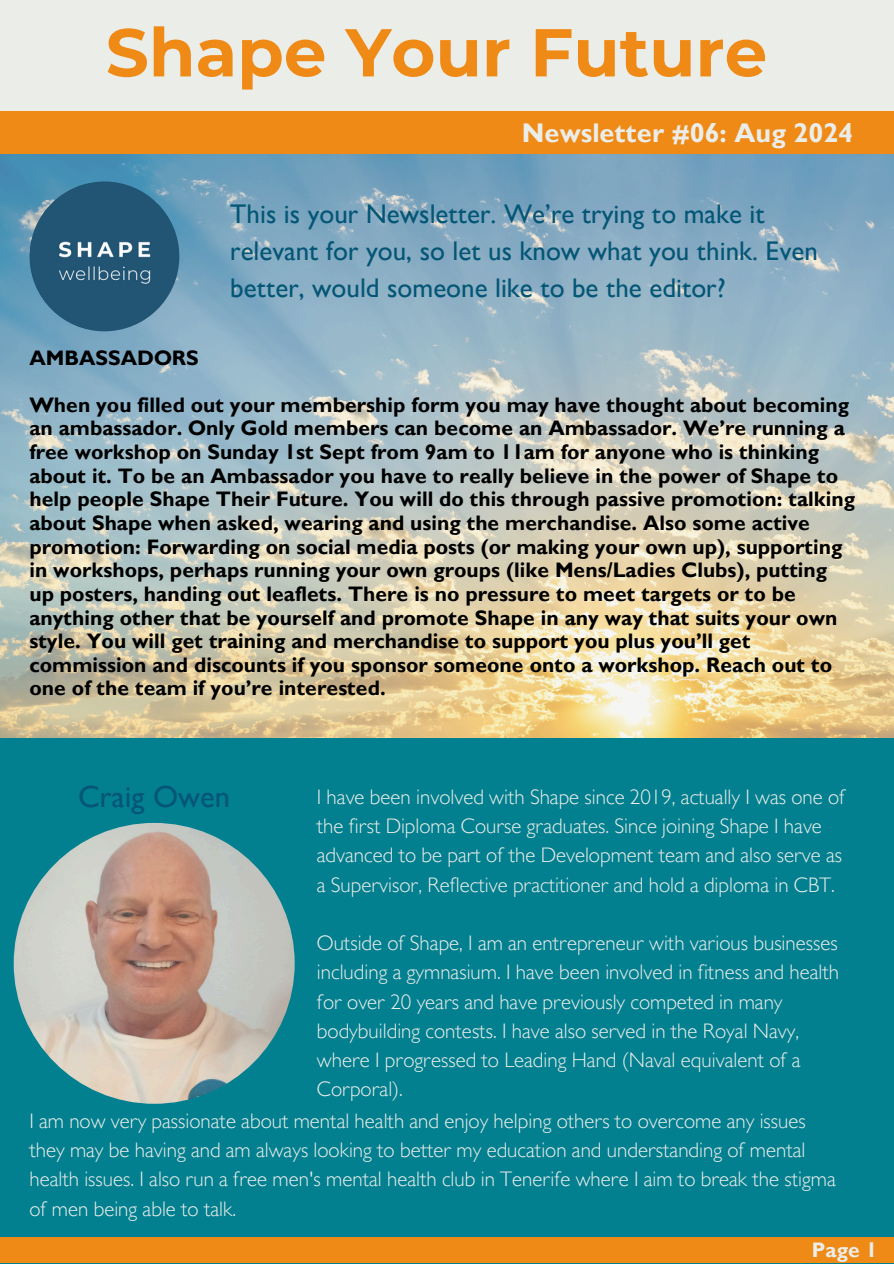
<style>
.page{position:relative;width:894px;height:1264px;background:#fff}
.page>*{position:absolute;margin:0;border:0;box-sizing:border-box;transform-origin:0 0}
.t1{font:700 67.5px "Montserrat";color:#ef8a17}
.t2{font:500 30.6px "Gill Sans MT Std";color:#045676}
.t3{font:500 27px/37.2px "Gill Sans MT Std";color:#045676}
.t4{font:700 27px "Gill Sans MT Std";color:#ebede8}
.t5{font:700 21px/23.7px "Gill Sans MT Std";color:#000}
.t6{font:300 21px/29.2px "Gill Sans MT Std";color:#ebede8}
.t7{font:700 21px "Gill Sans MT Std";color:#ebede8}
</style>
<div class="page">
<div style="left:0;top:0;width:893px;height:1263px;background:#ebede8"></div>
<img style="left:0;top:154px;width:893px;height:584px">
<div style="left:0;top:111px;width:893px;height:43px;background:#ef8a17"></div>
<img style="left:29px;top:181px;width:150px;height:150px;border-radius:50%">
<div style="left:0;top:738px;width:893px;height:525px;background:#028090"></div>
<div style="left:0;top:1237px;width:893px;height:26px;background:#ef8a17"></div>
<img style="left:14px;top:822px;width:280px;height:281px;border-radius:50%">
<p class="t1" style="left:106px;top:11px;width:662px">Shape Your Future</p>
<p class="t4" style="left:521px;top:123px;width:333px">Newsletter #06: Aug 2024</p>
<p class="t3" style="left:230px;top:200px;width:589px">This is your Newsletter. We’re trying to make it relevant for you, so let us know what you think. Even better, would someone like to be the editor?</p>
<h3 class="t5" style="left:29px;top:349px;width:171px">AMBASSADORS</h3>
<h4 class="t5" style="left:29px;top:396px;width:827px">When you filled out your membership form you may have thought about becoming an ambassador. Only Gold members can become an Ambassador. We’re running a free workshop on Sunday 1st Sept from 9am to 11am for anyone who is thinking about it. To be an Ambassador you have to really believe in the power of Shape to help people Shape Their Future. You will do this through passive promotion: talking about Shape when asked, wearing and using the merchandise. Also some active promotion: Forwarding on social media posts (or making your own up), supporting in workshops, perhaps running your own groups (like Mens/Ladies Clubs), putting up posters, handing out leaflets. There is no pressure to meet targets or to be anything other that be yourself and promote Shape in any way that suits your own style. You will get training and merchandise to support you plus you’ll get commission and discounts if you sponsor someone onto a workshop. Reach out to one of the team if you’re interested.</h4>
<h2 class="t2" style="left:78px;top:786px;width:154px">Craig Owen</h2>
<p class="t6" style="left:317px;top:785px;width:530px">I have been involved with Shape since 2019, actually I was one of the first Diploma Course graduates. Since joining Shape I have advanced to be part of the Development team and also serve as a Supervisor, Reflective practitioner and hold a diploma in CBT.</p>
<p class="t6" style="left:317px;top:931px;width:523px">Outside of Shape, I am an entrepreneur with various businesses including a gymnasium. I have been involved in fitness and health for over 20 years and have previously competed in many bodybuilding contests. I have also served in the Royal Navy, where I progressed to Leading Hand (Naval equivalent of a Corporal).</p>
<p class="t6" style="left:29px;top:1109px;width:807px">I am now very passionate about mental health and enjoy helping others to overcome any issues they may be having and am always looking to better my education and understanding of mental health issues. I also run a free men's mental health club in Tenerife where I aim to break the stigma of men being able to talk.</p>
<h5 class="t7" style="left:811px;top:1243px;width:67px">Page 1</h5>
</div>
